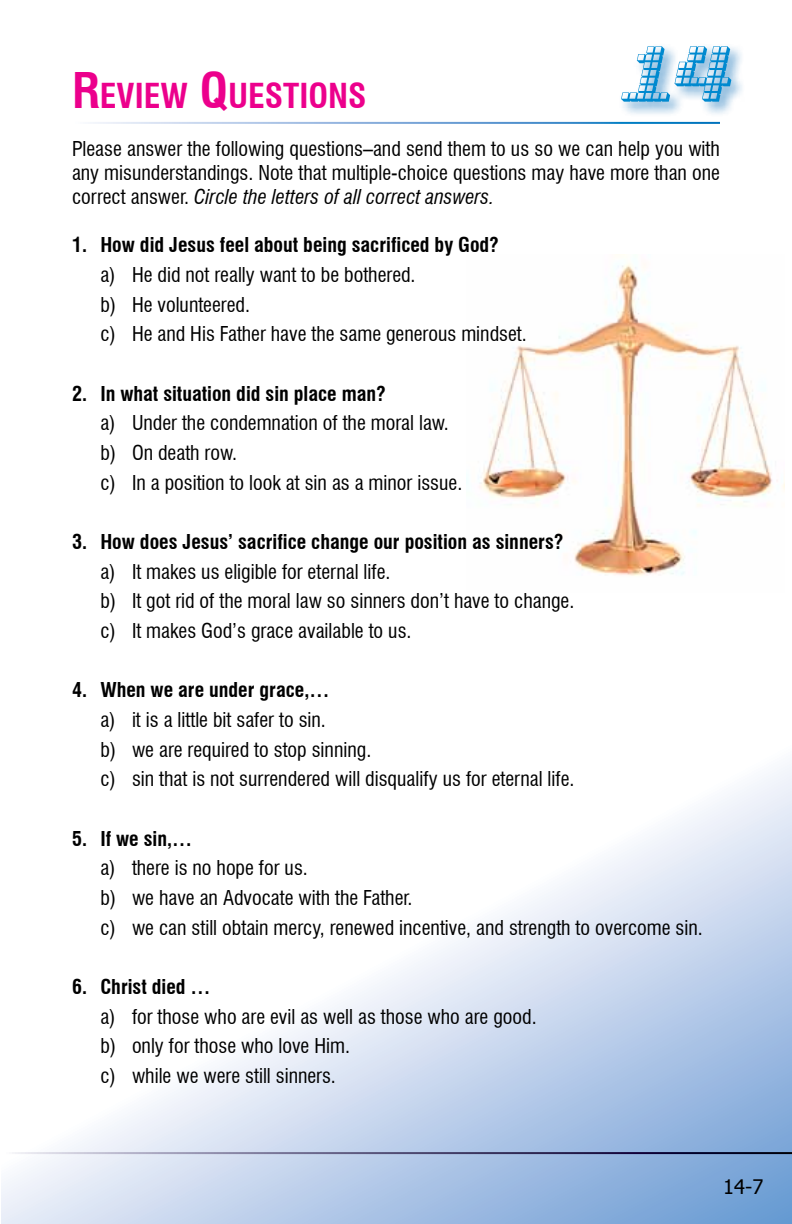
<style>
.page{position:relative;width:792px;height:1224px;background:#fff}
.page>*{position:absolute;margin:0;border:0;box-sizing:border-box;transform-origin:0 0}
.t1{font:700 condensed 33.6px "Swiss 721 BT";color:#ec008c}
.t2{font:condensed 20px/29.6px "Swiss 721 BT";color:#000}
.t3{font:700 condensed 20px "Swiss 721 BT";color:#000}
.t4{font:20px "Tahoma";color:#000}
.s1{font-size:48px}
.s2{font-style:italic}
</style>
<div class="page">
<img style="left:467px;top:263px;width:317px;height:313px">
<svg style="left:1px;top:763px;width:791px;height:461px"></svg>
<hr style="left:2px;top:1152px;width:790px;height:2px;background:#fff">
<div style="left:617px;top:42px;width:128px;height:75px;background:#0066b3;opacity:.75"></div>
<svg style="left:621px;top:46px;width:110px;height:56px"></svg>
<h1 class="t1" style="left:72px;top:76px;width:296px"><span class="s1">R</span>EVIEW <span class="s1">Q</span>UESTIONS</h1>
<p class="t2" style="left:72px;top:137px;width:649px;line-height:24px;text-align:justify">Please answer the following questions–and send them to us so we can help you with any misunderstandings. Note that multiple-choice questions may have more than one correct answer. <span class="s2">Circle the letters of all correct answers.</span></p>
<p class="t3" style="left:72px;top:233px;width:429px">1. How did Jesus feel about being sacrificed by God?</p>
<p class="t2" style="left:100px;top:260px;width:428px">a) He did not really want to be bothered.<br>b) He volunteered.<br>c) He and His Father have the same generous mindset.</p>
<p class="t3" style="left:72px;top:382px;width:316px">2. In what situation did sin place man?</p>
<p class="t2" style="left:100px;top:408px;width:364px">a) Under the condemnation of the moral law. b) On death row.<br>c) In a position to look at sin as a minor issue.</p>
<p class="t3" style="left:72px;top:530px;width:493px">3. How does Jesus’ sacrifice change our position as sinners?</p>
<p class="t2" style="left:100px;top:557px;width:476px">a) It makes us eligible for eternal life.<br>b) It got rid of the moral law so sinners don’t have to change. c) It makes God’s grace available to us.</p>
<p class="t3" style="left:72px;top:678px;width:259px">4. When we are under grace,…</p>
<p class="t2" style="left:100px;top:705px;width:476px">a) it is a little bit safer to sin.<br>b) we are required to stop sinning.<br>c) sin that is not surrendered will disqualify us for eternal life.</p>
<p class="t3" style="left:72px;top:826px;width:122px">5. If we sin,…</p>
<p class="t2" style="left:100px;top:853px;width:604px">a) there is no hope for us.<br>b) we have an Advocate with the Father.<br>c) we can still obtain mercy, renewed incentive, and strength to overcome sin.</p>
<p class="t3" style="left:72px;top:975px;width:140px">6. Christ died …</p>
<p class="t2" style="left:100px;top:1002px;width:438px">a) for those who are evil as well as those who are good. b) only for those who love Him.<br>c) while we were still sinners.</p>
<p class="t4" style="left:723px;top:1174px;width:42px">14-7</p>
</div>
